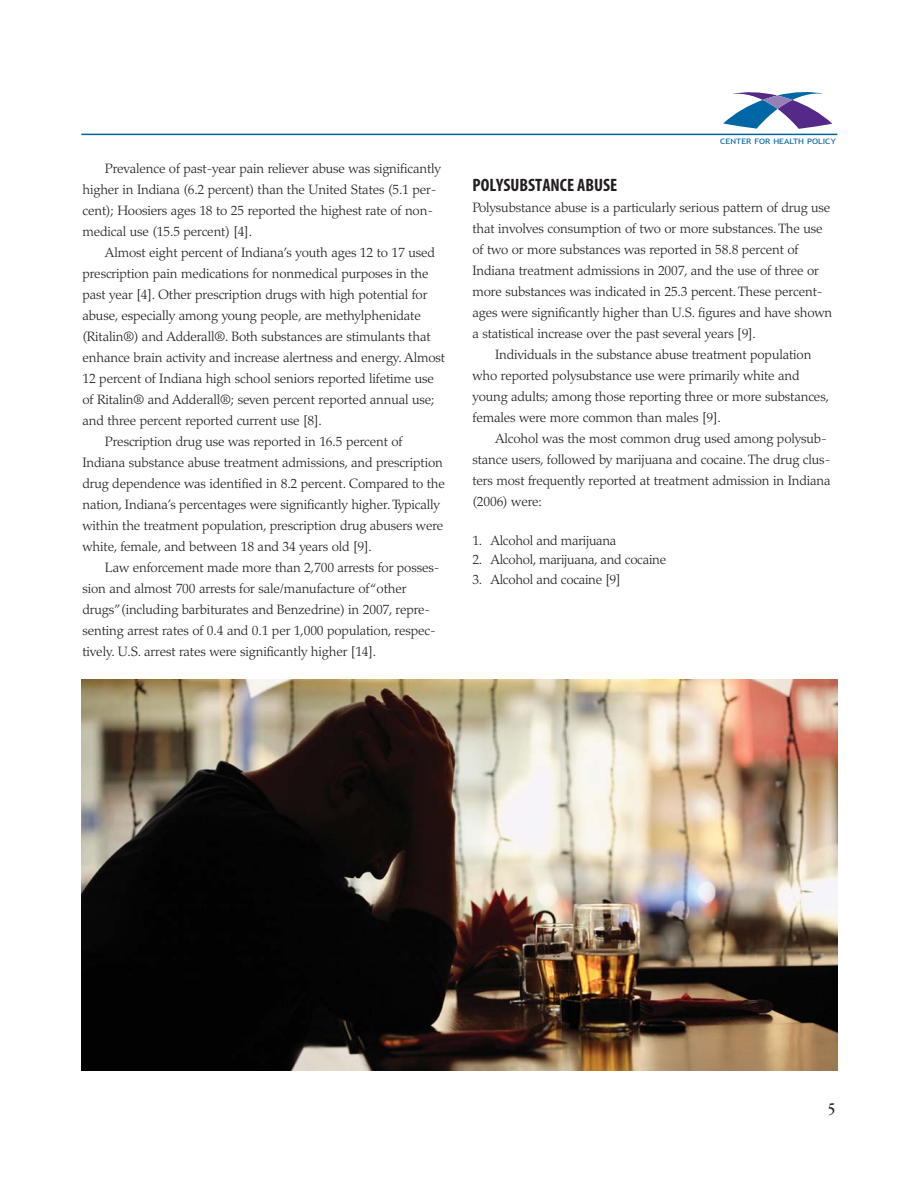
<style>
.page{position:relative;width:918px;height:1188px;background:#fff}
.page>*{position:absolute;margin:0;border:0;box-sizing:border-box;transform-origin:0 0}
.t1{font:700 condensed 18px "Myriad";color:#231f20}
.t2{font:condensed 15.75px "Garamond Itc T";color:#231f20}
.t3{font:300 13.5px/21px "Palatino";letter-spacing:-.01em;color:#231f20}
.t4{font:7.5px "Trebuchet MS";color:#00649d;scale:1.2 1}
</style>
<div class="page">
<hr style="left:81px;top:134px;width:756px;height:1px;background:#00649d">
<svg style="left:723px;top:92px;width:109px;height:37px"></svg>
<img style="left:81px;top:680px;width:757px;height:391px">
<p class="t3" style="left:82px;top:160px;width:360px;text-indent:23px">Prevalence of past-year pain reliever abuse was significantly higher in Indiana (6.2 percent) than the United States (5.1 per&shy;cent); Hoosiers ages 18 to 25 reported the highest rate of non&shy;medical use (15.5 percent) [4].</p>
<p class="t3" style="left:105px;top:244px;width:331px">Almost eight percent of Indiana’s youth ages 12 to 17 used</p>
<p class="t3" style="left:82px;top:265px;width:348px">prescription pain medications for nonmedical purposes in the</p>
<p class="t3" style="left:82px;top:286px;width:346px">past year [4]. Other prescription drugs with high potential for</p>
<p class="t3" style="left:82px;top:307px;width:340px">abuse, especially among young people, are methylphenidate</p>
<p class="t3" style="left:82px;top:328px;width:350px">(Ritalin®) and Adderall®. Both substances are stimulants that</p>
<p class="t3" style="left:82px;top:349px;width:364px">enhance brain activity and increase alertness and energy. Almost</p>
<p class="t3" style="left:82px;top:370px;width:353px">12 percent of Indiana high school seniors reported lifetime use</p>
<p class="t3" style="left:82px;top:391px;width:354px">of Ritalin® and Adderall®; seven percent reported annual use;</p>
<p class="t3" style="left:82px;top:412px;width:241px">and three percent reported current use [8].</p>
<p class="t3" style="left:105px;top:433px;width:299px">Prescription drug use was reported in 16.5 percent of</p>
<p class="t3" style="left:82px;top:454px;width:362px">Indiana substance abuse treatment admissions, and prescription</p>
<p class="t3" style="left:82px;top:475px;width:364px">drug dependence was identified in 8.2 percent. Compared to the</p>
<p class="t3" style="left:82px;top:496px;width:359px">nation, Indiana’s percentages were significantly higher. Typically</p>
<p class="t3" style="left:82px;top:517px;width:362px">within the treatment population, prescription drug abusers were</p>
<p class="t3" style="left:82px;top:538px;width:291px">white, female, and between 18 and 34 years old [9].</p>
<p class="t3" style="left:105px;top:559px;width:336px">Law enforcement made more than 2,700 arrests for posses-</p>
<p class="t3" style="left:82px;top:580px;width:326px">sion and almost 700 arrests for sale/manufacture of “other</p>
<p class="t3" style="left:82px;top:601px;width:349px">drugs”(including barbiturates and Benzedrine) in 2007, repre-</p>
<p class="t3" style="left:82px;top:622px;width:355px">senting arrest rates of 0.4 and 0.1 per 1,000 population, respec-</p>
<p class="t3" style="left:82px;top:643px;width:295px">tively. U.S. arrest rates were significantly higher [14].</p>
<p class="t4" style="left:720px;top:138px;width:98px">CENTER FOR HEALTH POLICY</p>
<h1 class="t1" style="left:472px;top:179px;width:146px">POLYSUBSTANCE ABUSE</h1>
<p class="t3" style="left:472px;top:199px;width:359px">Polysubstance abuse is a particularly serious pattern of drug use</p>
<p class="t3" style="left:472px;top:220px;width:352px">that involves consumption of two or more substances. The use</p>
<p class="t3" style="left:472px;top:241px;width:327px">of two or more substances was reported in 58.8 percent of</p>
<p class="t3" style="left:472px;top:262px;width:348px">Indiana treatment admissions in 2007, and the use of three or</p>
<p class="t3" style="left:472px;top:283px;width:352px">more substances was indicated in 25.3 percent. These percent-</p>
<p class="t3" style="left:472px;top:304px;width:361px">ages were significantly higher than U.S. figures and have shown</p>
<p class="t3" style="left:472px;top:325px;width:285px">a statistical increase over the past several years [9].</p>
<p class="t3" style="left:495px;top:346px;width:318px">Individuals in the substance abuse treatment population</p>
<p class="t3" style="left:472px;top:367px;width:329px">who reported polysubstance use were primarily white and</p>
<p class="t3" style="left:472px;top:388px;width:358px">young adults; among those reporting three or more substances,</p>
<p class="t3" style="left:472px;top:409px;width:250px">females were more common than males [9].</p>
<p class="t3" style="left:495px;top:430px;width:333px">Alcohol was the most common drug used among polysub-</p>
<p class="t3" style="left:472px;top:451px;width:359px">stance users, followed by marijuana and cocaine. The drug clus-</p>
<p class="t3" style="left:472px;top:472px;width:360px">ters most frequently reported at treatment admission in Indiana</p>
<p class="t3" style="left:472px;top:493px;width:71px">(2006) were:</p>
<p class="t3" style="left:472px;top:532px;width:145px">1. Alcohol and marijuana</p>
<p class="t3" style="left:472px;top:551px;width:195px">2. Alcohol, marijuana, and cocaine</p>
<p class="t3" style="left:472px;top:570px;width:150px">3. Alcohol and cocaine [9]</p>
<p class="t2" style="left:828px;top:1101px;width:9px">5</p>
</div>
